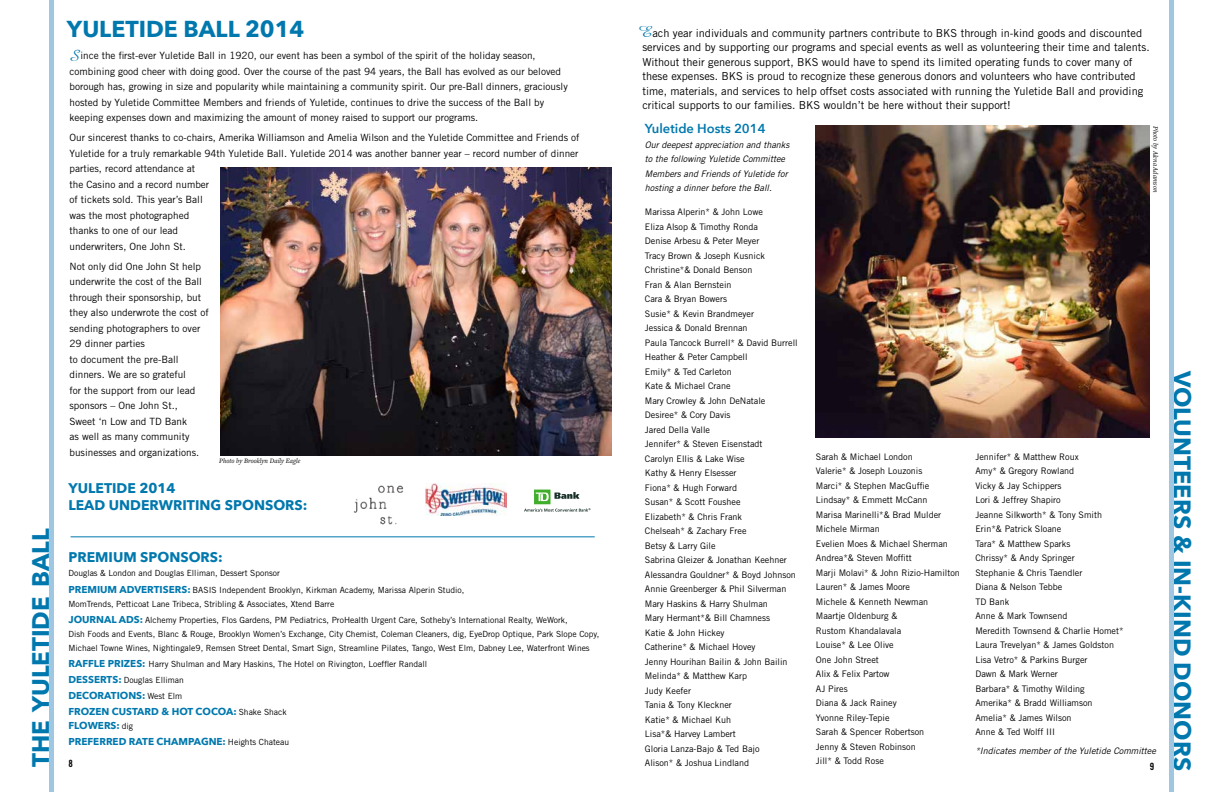
<style>
.page{position:relative;width:1224px;height:792px;background:#fff}
.page>*{position:absolute;margin:0;border:0;box-sizing:border-box;transform-origin:0 0}
.t1{font:700 24px "Avenir Next";color:#0078ae}
.t2{font:700 23px "Avenir Next";color:#0078ae}
.t3{font:16px "Amazone BT";color:#0078ae}
.t4{font:700 14px/16.8px "Avenir Next";color:#0078ae}
.t5{font:600 13px "Avenir Next";color:#0078ae}
.t6{font:11px/14.5px "Trade Gothic";color:#000}
.t7{font:10px/15.5px "Trade Gothic";color:#000}
.t8{font:700 10px/16.2px "Avenir Next";color:#0078ae}
.t9{font:10px "Trade Gothic Bold Cond Twenty";color:#000}
.t10{font:9px/14.5px "Trade Gothic";color:#000}
.t11{font:italic 9px/14.5px "Trade Gothic";color:#000}
.t12{font:8.5px/16.2px "Trade Gothic";color:#000}
.t13{font:italic 7px "Freight Text Pro";color:#000}
.s1{font-family:"Avenir Next";font-weight:700;font-size:10px;color:#0078ae}
.s2{font-family:"Trade Gothic";font-weight:400;font-size:8.5px;color:#000}
</style>
<div class="page">
<img style="left:816px;top:125px;width:333px;height:313px">
<div style="left:1169px;top:0;width:5px;height:792px;background:#a0c7e1"></div>
<div style="left:49px;top:0;width:5px;height:792px;background:#a0c7e1"></div>
<img style="left:426px;top:484px;width:80px;height:32px">
<svg style="left:524px;top:490px;width:66px;height:22px"></svg>
<img style="left:354px;top:485px;width:50px;height:40px">
<hr style="left:71px;top:536px;width:524px;height:1px;background:#0078ae">
<img style="left:220px;top:168px;width:392px;height:288px">
<h1 class="t1" style="left:20px;top:767px;width:240px;rotate:-90deg">THE YULETIDE BALL</h1>
<h2 class="t2" style="left:67px;top:9px;width:239px">YULETIDE BALL 2014</h2>
<h3 class="t3" style="left:69px;top:46px;width:12px">S</h3>
<p class="t7" style="left:70px;top:48px;width:500px;text-indent:11px">ince the first-ever Yuletide Ball in 1920, our event has been a symbol of the spirit of the holiday season, combining good cheer with doing good. Over the course of the past 94 years, the Ball has evolved as our beloved borough has, growing in size and popularity while maintaining a community spirit. Our pre-Ball dinners, graciously hosted by Yuletide Committee Members and friends of Yuletide, continues to drive the success of the Ball by keeping expenses down and maximizing the amount of money raised to support our programs.</p>
<p class="t7" style="left:70px;top:130px;width:512px">Our sincerest thanks to co-chairs, Amerika Williamson and Amelia Wilson and the Yuletide Committee and Friends of Yuletide for a truly remarkable 94th Yuletide Ball. Yuletide 2014 was another banner year – record number of dinner parties, record attendance at<br>the Casino and a record number<br>of tickets sold. This year’s Ball<br>was the most photographed<br>thanks to one of our lead<br>underwriters, One John St.</p>
<p class="t7" style="left:70px;top:258px;width:141px">Not only did One John St help underwrite the cost of the Ball through their sponsorship, but they also underwrote the cost of sending photographers to over<br>29 dinner parties<br>to document the pre-Ball dinners. We are so grateful<br>for the support from our lead sponsors – One John St.,<br>Sweet ‘n Low and TD Bank<br>as well as many community businesses and organizations.</p>
<p class="t13" style="left:219px;top:456px;width:83px">Photo by Brooklyn Daily Eagle</p>
<h3 class="t4" style="left:68px;top:480px;width:241px">YULETIDE 2014<br>LEAD UNDERWRITING SPONSORS:</h3>
<h3 class="t4" style="left:68px;top:549px;width:156px">PREMIUM SPONSORS:</h3>
<p class="t12" style="left:68px;top:565px;width:397px">Douglas &amp; London and Douglas Elliman, Dessert Sponsor<br><span class="s1">PREMIUM ADVERTISERS:</span> BASIS Independent Brooklyn, Kirkman Academy, Marissa Alperin Studio,</p>
<p class="t12" style="left:68px;top:595px;width:501px">MomTrends, Petticoat Lane Tribeca, Stribling &amp; Associates, Xtend Barre<br><span class="s1">JOURNAL ADS:</span> Alchemy Properties, Flos Gardens, PM Pediatrics, ProHealth Urgent Care, Sotheby’s International Realty, WeWork,</p>
<p class="t12" style="left:68px;top:627px;width:532px;line-height:14px">Dish Foods and Events, Blanc &amp; Rouge, Brooklyn Women’s Exchange, City Chemist, Coleman Cleaners, dig, EyeDrop Optique, Park Slope Copy,<br>Michael Towne Wines, Nightingale9, Remsen Street Dental, Smart Sign, Streamline Pilates, Tango, West Elm, Dabney Lee, Waterfront Wines</p>
<p class="t12" style="left:68px;top:656px;width:360px"><span class="s1">RAFFLE PRIZES:</span> Harry Shulman and Mary Haskins, The Hotel on Rivington, Loeffler Randall<br><span class="s1">DESSERTS:</span> Douglas Elliman</p>
<p class="t8" style="left:68px;top:687px;width:220px">DECORATIONS: <span class="s2">West Elm<br></span>FROZEN CUSTARD &amp; HOT COCOA: <span class="s2">Shake Shack</span></p>
<p class="t8" style="left:68px;top:718px;width:222px">FLOWERS: <span class="s2">dig<br></span>PREFERRED RATE CHAMPAGNE: <span class="s2">Heights Chateau</span></p>
<p class="t9" style="left:68px;top:757px;width:6px">8</p>
<h3 class="t3" style="left:639px;top:23px;width:15px">E</h3>
<p class="t6" style="left:642px;top:25px;width:509px;text-indent:10px">ach year individuals and community partners contribute to BKS through in-kind goods and discounted services and by supporting our programs and special events as well as volunteering their time and talents.<br>Without their generous support, BKS would have to spend its limited operating funds to cover many of these expenses. BKS is proud to recognize these generous donors and volunteers who have contributed time, materials, and services to help offset costs associated with running the Yuletide Ball and providing critical supports to our families. BKS wouldn’t be here without their support!</p>
<h3 class="t5" style="left:645px;top:118px;width:122px">Yuletide Hosts 2014</h3>
<p class="t11" style="left:645px;top:137px;width:146px">Our deepest appreciation and thanks to the following Yuletide Committee Members and Friends of Yuletide for hosting a dinner before the Ball.</p>
<p class="t10" style="left:645px;top:205px;width:154px">Marissa Alperin* &amp; John Lowe<br>Eliza Alsop &amp; Timothy Ronda<br>Denise Arbesu &amp; Peter Meyer<br>Tracy Brown &amp; Joseph Kusnick<br>Christine*&amp; Donald Benson<br>Fran &amp; Alan Bernstein<br>Cara &amp; Bryan Bowers<br>Susie* &amp; Kevin Brandmeyer<br>Jessica &amp; Donald Brennan<br>Paula Tancock Burrell* &amp; David Burrell<br>Heather &amp; Peter Campbell<br>Emily* &amp; Ted Carleton<br>Kate &amp; Michael Crane<br>Mary Crowley &amp; John DeNatale<br>Desiree* &amp; Cory Davis<br>Jared Della Valle<br>Jennifer* &amp; Steven Eisenstadt<br>Carolyn Ellis &amp; Lake Wise<br>Kathy &amp; Henry Elsesser<br>Fiona* &amp; Hugh Forward<br>Susan* &amp; Scott Foushee<br>Elizabeth* &amp; Chris Frank<br>Chelseah* &amp; Zachary Free<br>Betsy &amp; Larry Gile<br>Sabrina Gleizer &amp; Jonathan Keehner<br>Alessandra Gouldner* &amp; Boyd Johnson<br>Annie Greenberger &amp; Phil Silverman<br>Mary Haskins &amp; Harry Shulman<br>Mary Hermant*&amp; Bill Chamness<br>Katie &amp; John Hickey<br>Catherine* &amp; Michael Hovey<br>Jenny Hourihan Bailin &amp; John Bailin<br>Melinda* &amp; Matthew Karp<br>Judy Keefer<br>Tania &amp; Tony Kleckner<br>Katie* &amp; Michael Kuh<br>Lisa*&amp; Harvey Lambert<br>Gloria Lanza-Bajo &amp; Ted Bajo<br>Alison* &amp; Joshua Lindland</p>
<p class="t13" style="left:1160px;top:126px;width:68px;rotate:90deg">Photo by Alena Adamson</p>
<p class="t10" style="left:816px;top:449px;width:145px">Sarah &amp; Michael London<br>Valerie* &amp; Joseph Louzonis<br>Marci* &amp; Stephen MacGuffie<br>Lindsay* &amp; Emmett McCann<br>Marisa Marinelli*&amp; Brad Mulder<br>Michele Mirman<br>Evelien Moes &amp; Michael Sherman<br>Andrea*&amp; Steven Moffitt<br>Marji Molavi* &amp; John Rizio-Hamilton<br>Lauren* &amp; James Moore<br>Michele &amp; Kenneth Newman<br>Maartje Oldenburg &amp;<br>Rustom Khandalavala<br>Louise* &amp; Lee Olive<br>One John Street<br>Alix &amp; Felix Partow<br>AJ Pires<br>Diana &amp; Jack Rainey<br>Yvonne Riley-Tepie<br>Sarah &amp; Spencer Robertson<br>Jenny &amp; Steven Robinson<br>Jill* &amp; Todd Rose</p>
<p class="t10" style="left:975px;top:449px;width:150px">Jennifer* &amp; Matthew Roux<br>Amy* &amp; Gregory Rowland<br>Vicky &amp; Jay Schippers<br>Lori &amp; Jeffrey Shapiro<br>Jeanne Silkworth* &amp; Tony Smith<br>Erin*&amp; Patrick Sloane<br>Tara* &amp; Matthew Sparks<br>Chrissy* &amp; Andy Springer<br>Stephanie &amp; Chris Taendler<br>Diana &amp; Nelson Tebbe<br>TD Bank<br>Anne &amp; Mark Townsend<br>Meredith Townsend &amp; Charlie Homet*<br>Laura Trevelyan* &amp; James Goldston<br>Lisa Vetro* &amp; Parkins Burger<br>Dawn &amp; Mark Werner<br>Barbara* &amp; Timothy Wilding<br>Amerika* &amp; Bradd Williamson<br>Amelia* &amp; James Wilson<br>Anne &amp; Ted Wolff III</p>
<p class="t11" style="left:975px;top:743px;width:182px">*Indicates member of the Yuletide Committee</p>
<p class="t9" style="left:1150px;top:761px;width:6px">9</p>
<h1 class="t1" style="left:1203px;top:371px;width:402px;rotate:90deg">VOLUNTEERS &amp; IN-KIND DONORS</h1>
</div>
